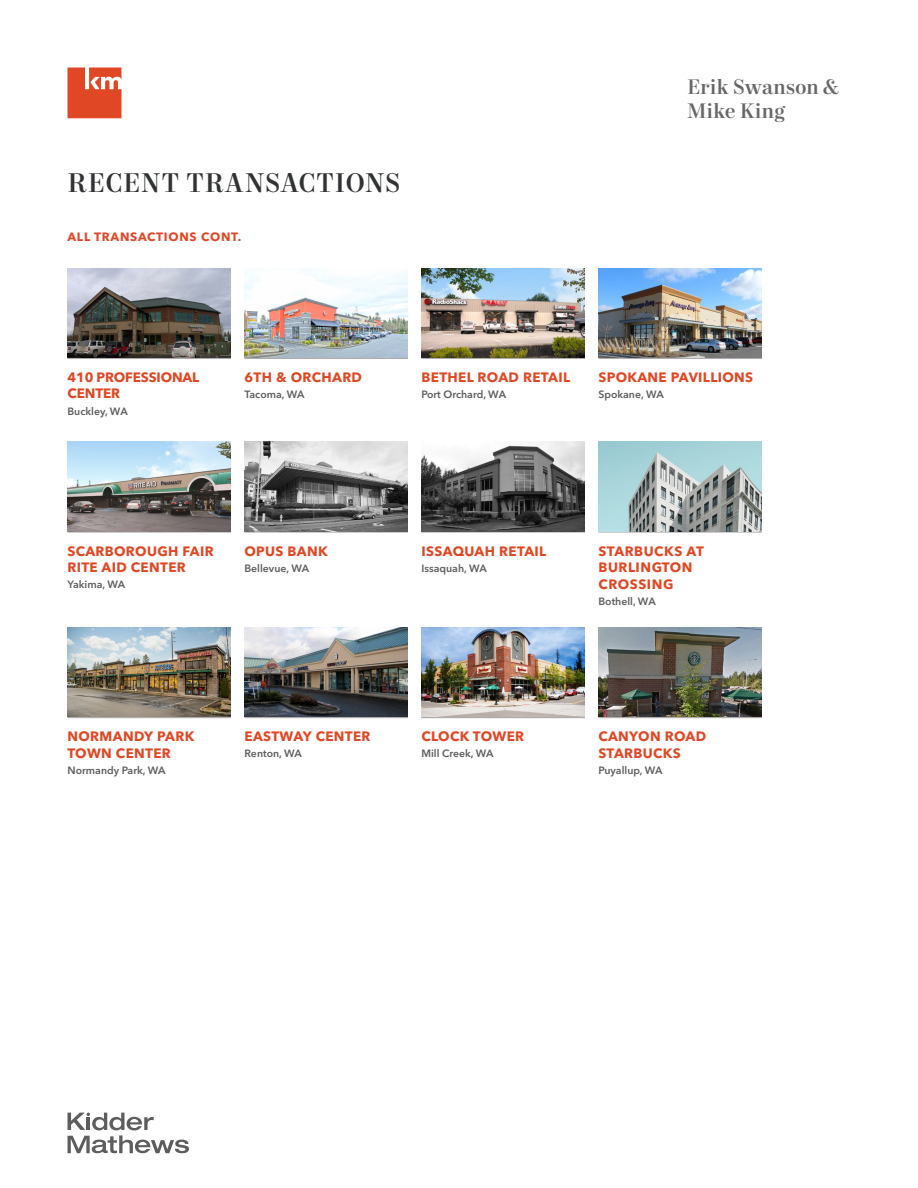
<style>
.page{position:relative;width:918px;height:1188px;background:#fff}
.page>*{position:absolute;margin:0;border:0;box-sizing:border-box;transform-origin:0 0}
.Headline_-_Small_-_A{font:500 27px "Mort Modern 09";letter-spacing:.025em;color:#313234}
.Title_Case_Title_-_A{font:500 21px/24px "Mort Modern 09";letter-spacing:.005em;color:#696667}
.Comp_Name{font:700 13.5px/16.5px "Avenir Next LT Pro";letter-spacing:.025em;color:#e04825}
.Comp_Name-2{font:700 13.5px/16.5px "Avenir Next LT Pro";letter-spacing:-.01em;color:#e04825}
.Subhead_-_Level_1{font:700 12px "Avenir Next LT Pro";letter-spacing:.06em;color:#e04825}
.Comp_Address{font:600 10.5px "Avenir Next LT Pro";color:#5e5d5d}
</style>
<div class="page">
<hr style="left:68px;top:358px;width:163px;height:1px;background:#afabac">
<img style="left:68px;top:268px;width:163px;height:90px">
<hr style="left:68px;top:531px;width:163px;height:2px;background:#afabac">
<img style="left:68px;top:442px;width:163px;height:89px">
<hr style="left:68px;top:717px;width:163px;height:1px;background:#afabac">
<img style="left:68px;top:627px;width:163px;height:90px">
<hr style="left:244px;top:358px;width:164px;height:1px;background:#afabac">
<img style="left:244px;top:268px;width:164px;height:90px">
<hr style="left:244px;top:531px;width:164px;height:2px;background:#afabac">
<img style="left:244px;top:442px;width:164px;height:89px">
<hr style="left:244px;top:717px;width:164px;height:1px;background:#afabac">
<img style="left:244px;top:627px;width:164px;height:90px">
<hr style="left:422px;top:358px;width:163px;height:1px;background:#afabac">
<img style="left:422px;top:268px;width:163px;height:90px">
<hr style="left:422px;top:531px;width:163px;height:2px;background:#afabac">
<img style="left:422px;top:442px;width:163px;height:89px">
<hr style="left:422px;top:717px;width:163px;height:1px;background:#afabac">
<img style="left:422px;top:627px;width:163px;height:90px">
<hr style="left:598px;top:358px;width:164px;height:1px;background:#afabac">
<img style="left:598px;top:268px;width:164px;height:90px">
<hr style="left:598px;top:531px;width:164px;height:2px;background:#afabac">
<img style="left:598px;top:442px;width:164px;height:89px">
<hr style="left:598px;top:717px;width:164px;height:1px;background:#afabac">
<img style="left:598px;top:627px;width:164px;height:90px">
<svg style="left:67px;top:67px;width:54px;height:51px;background:#e45f41"></svg>
<svg style="left:68px;top:1113px;width:121px;height:40px"></svg>
<p class="Headline_-_Small_-_A" style="left:68px;top:165px;width:334px">RECENT TRANSACTIONS</p>
<p class="Subhead_-_Level_1" style="left:68px;top:230px;width:176px">ALL TRANSACTIONS CONT.</p>
<p class="Title_Case_Title_-_A" style="left:687px;top:76px;width:153px">Erik Swanson &amp;<br>Mike King</p>
<p class="Comp_Name-2" style="left:68px;top:369px;width:133px">410 PROFESSIONAL<br>CENTER</p>
<p class="Comp_Address" style="left:68px;top:405px;width:62px">Buckley, WA</p>
<p class="Comp_Name" style="left:244px;top:369px;width:119px">6TH &amp; ORCHARD</p>
<p class="Comp_Address" style="left:244px;top:388px;width:62px">Tacoma, WA</p>
<p class="Comp_Name" style="left:68px;top:542px;width:148px">SCARBOROUGH FAIR<br>RITE AID CENTER</p>
<p class="Comp_Address" style="left:68px;top:578px;width:59px">Yakima, WA</p>
<p class="Comp_Name" style="left:244px;top:542px;width:85px">OPUS BANK</p>
<p class="Comp_Address" style="left:244px;top:562px;width:66px">Bellevue, WA</p>
<p class="Comp_Name" style="left:68px;top:728px;width:128px">NORMANDY PARK<br>TOWN CENTER</p>
<p class="Comp_Address" style="left:68px;top:764px;width:100px">Normandy Park, WA</p>
<p class="Comp_Name" style="left:244px;top:728px;width:128px">EASTWAY CENTER</p>
<p class="Comp_Address" style="left:244px;top:747px;width:59px">Renton, WA</p>
<p class="Comp_Name" style="left:422px;top:369px;width:150px">BETHEL ROAD RETAIL</p>
<p class="Comp_Address" style="left:422px;top:388px;width:86px">Port Orchard, WA</p>
<p class="Comp_Name" style="left:598px;top:369px;width:156px">SPOKANE PAVILLIONS</p>
<p class="Comp_Address" style="left:598px;top:388px;width:67px">Spokane, WA</p>
<p class="Comp_Name" style="left:422px;top:542px;width:126px">ISSAQUAH RETAIL</p>
<p class="Comp_Address" style="left:422px;top:562px;width:67px">Issaquah, WA</p>
<p class="Comp_Name" style="left:422px;top:728px;width:104px">CLOCK TOWER</p>
<p class="Comp_Address" style="left:422px;top:747px;width:74px">Mill Creek, WA</p>
<p class="Comp_Name" style="left:598px;top:542px;width:107px">STARBUCKS AT<br>BURLINGTON<br>CROSSING</p>
<p class="Comp_Address" style="left:598px;top:595px;width:59px">Bothell, WA</p>
<p class="Comp_Name" style="left:598px;top:728px;width:109px">CANYON ROAD<br>STARBUCKS</p>
<p class="Comp_Address" style="left:598px;top:764px;width:66px">Puyallup, WA</p>
</div>
